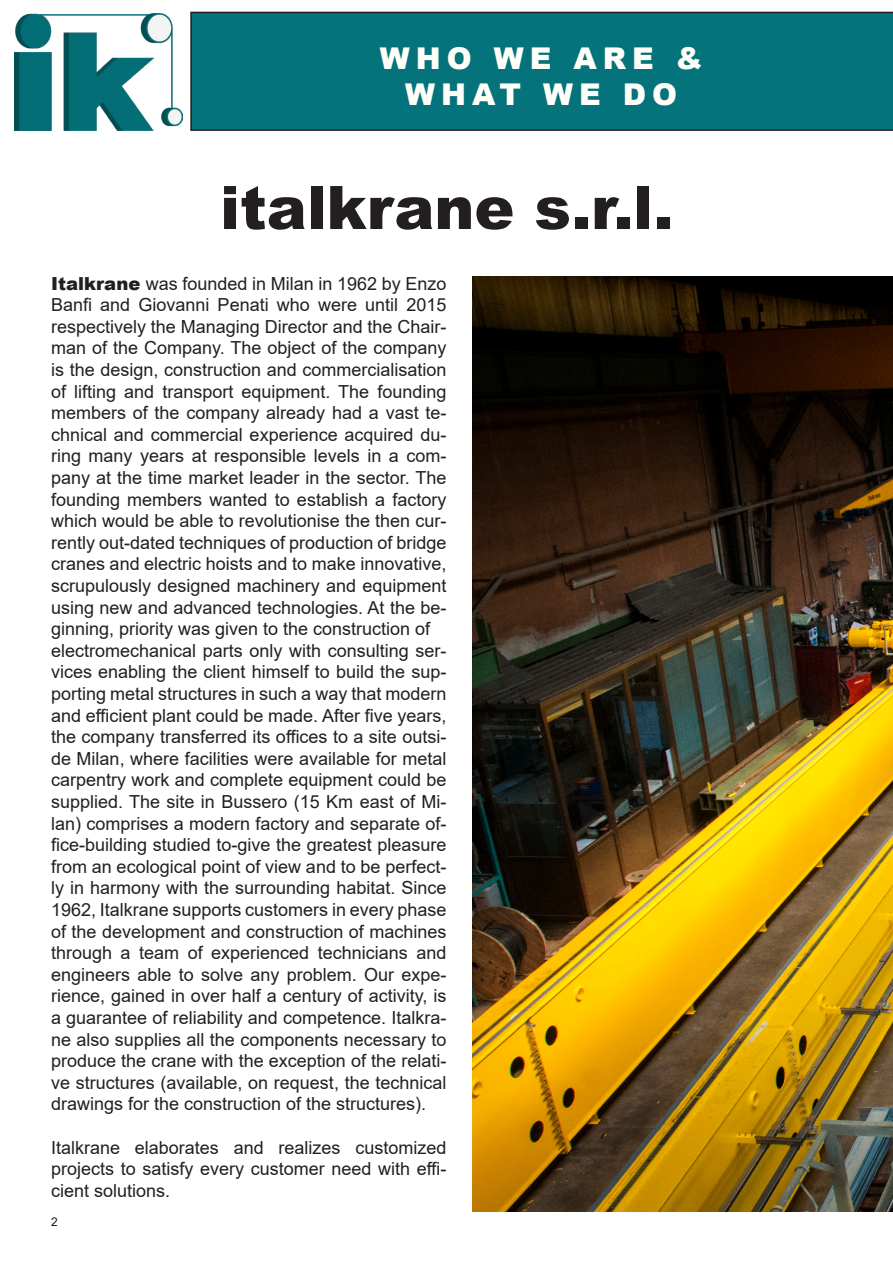
<style>
.page{position:relative;width:893px;height:1263px;background:#fff}
.page>*{position:absolute;margin:0;border:0;box-sizing:border-box;transform-origin:0 0}
.t1{font:900 60px "Arial";color:#231f20}
.t2{font:900 30px "Arial";letter-spacing:.2em;color:#fffef8}
.t3{font:18px/21.6px "Arial";color:#231f20;text-align:justify}
.t4{font:12px "Arial";color:#231f20}
.s1{font-weight:900}
</style>
<div class="page">
<div style="left:190px;top:12px;width:703px;height:119px;background:#05737b"></div>
<img style="left:15px;top:13px;width:168px;height:118px">
<img style="left:472px;top:276px;width:421px;height:936px">
<p class="t2" style="left:380px;top:37px;width:324px">WHO WE ARE &amp;</p>
<p class="t2" style="left:405px;top:73px;width:273px">WHAT WE DO</p>
<p class="t1" style="left:220px;top:164px;width:454px">italkrane s.r.l.</p>
<p class="t3" style="left:51px;top:272px;width:397px"><span class="s1">Italkrane</span> was founded in Milan in 1962 by Enzo</p>
<p class="t3" style="left:51px;top:294px;width:397px">Banfi and Giovanni Penati who were until 2015 respectively the Managing Director and the Chair&shy;man of the Company. The object of the company is the design, construction and commercialisation of lifting and transport equipment. The founding members of the company already had a vast te&shy;chnical and commercial experience acquired du&shy;ring many years at responsible levels in a com&shy;pany at the time market leader in the sector. The founding members wanted to establish a factory which would be able to revolutionise the then cur&shy;rently out-dated techniques of production of bridge cranes and electric hoists and to make innovative, scrupulously designed machinery and equipment using new and advanced technologies. At the be&shy;ginning, priority was given to the construction of</p>
<p class="t3" style="left:51px;top:639px;width:397px">electromechanical parts only with consulting ser&shy;vices enabling the client himself to build the sup&shy;porting metal structures in such a way that modern and efficient plant could be made. After five years, the company transferred its offices to a site outsi&shy;de Milan, where facilities were available for metal carpentry work and complete equipment could be supplied. The site in Bussero (15 Km east of Mi&shy;lan) comprises a modern factory and separate of&shy;fice-building studied to-give the greatest pleasure from an ecological point of view and to be perfect&shy;ly in harmony with the surrounding habitat. Since 1962, Italkrane supports customers in every phase of the development and construction of machines through a team of experienced technicians and engineers able to solve any problem. Our expe&shy;rience, gained in over half a century of activity, is a guarantee of reliability and competence. Italkra&shy;ne also supplies all the components necessary to produce the crane with the exception of the relati&shy;ve structures (available, on request, the technical drawings for the construction of the structures).</p>
<p class="t3" style="left:51px;top:1136px;width:397px">Italkrane elaborates and realizes customized projects to satisfy every customer need with effi&shy;cient solutions.</p>
<p class="t4" style="left:51px;top:1213px;width:8px">2</p>
</div>
